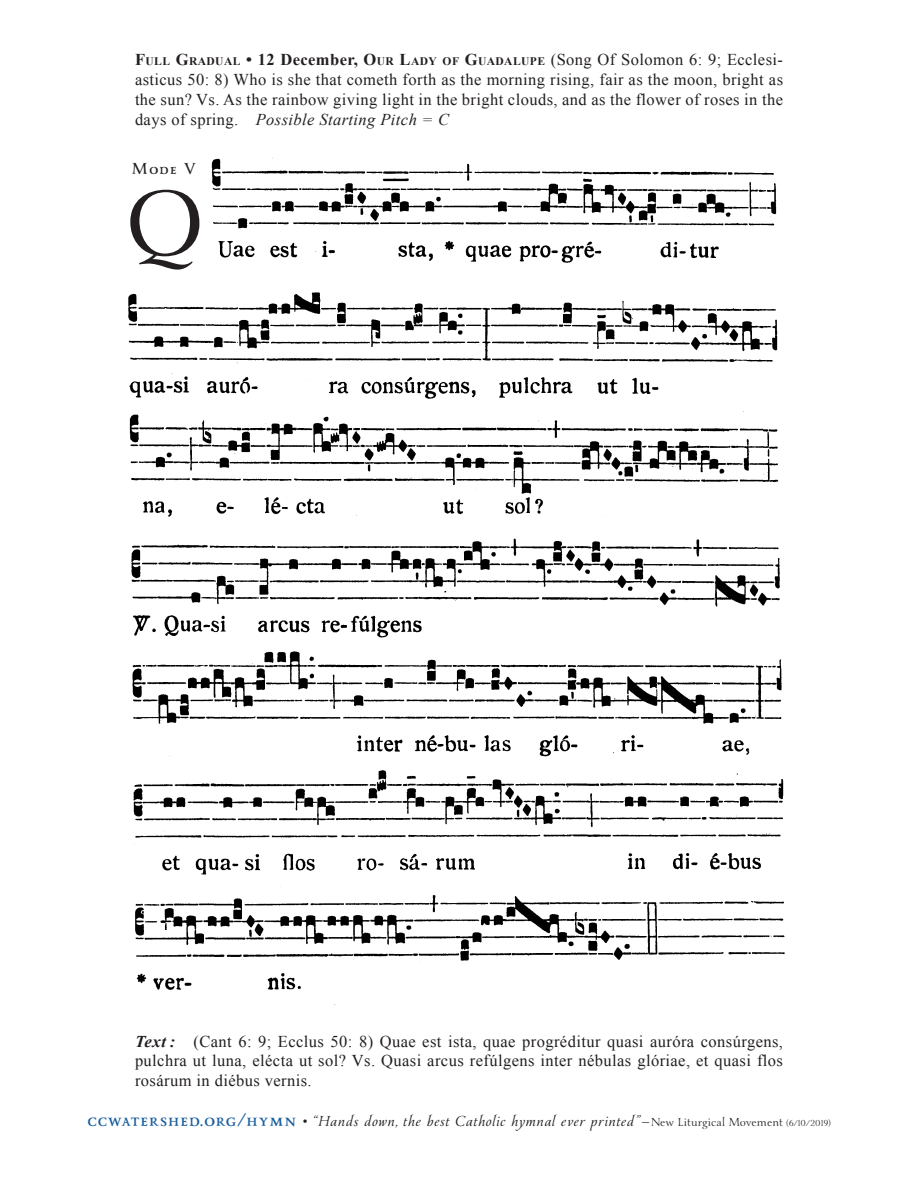
<style>
.page{position:relative;width:918px;height:1188px;background:#fff}
.page>*{position:absolute;margin:0;border:0;box-sizing:border-box;transform-origin:0 0}
.t1{font:99px "Yana R Swash Caps II";color:#231f20}
.FSSP_la_TITLE___Tran{font:16.5px/19.8px "Times New Roman";letter-spacing:.025em;color:#231f20;text-align:justify}
.t2{font:700 14.85px "Yana";color:#231f20}
.t3{font:italic 13.5px "Yana";letter-spacing:.075em;color:#231f20}
.s1{font-weight:700}
.s2{font-weight:700;font-size:11.55px}
.s3{font-style:italic}
.s4{font-weight:700;font-style:italic}
.s5{font-weight:700;font-style:normal;font-size:17.55px;color:#175d9e}
.s6{font-family:"Arial";font-style:normal}
.s7{font-family:"Yana R";font-style:normal;font-size:10.8px}
.s8{font-family:"Yana R";font-style:normal;font-size:8.1px}
</style>
<div class="page">
<img style="left:211px;top:157px;width:566px;height:106px">
<img style="left:128px;top:292px;width:657px;height:714px">
<img style="left:729px;top:426px;width:33px;height:64px">
<img style="left:729px;top:477px;width:33px;height:7px">
<p class="FSSP_la_TITLE___Tran" style="left:135px;top:50px;width:650px"><span class="s1">F</span><span class="s2">ULL</span> <span class="s1">G</span><span class="s2">RADUAL</span> <span class="s1">• 12 December,</span> <span class="s1">O</span><span class="s2">UR</span> <span class="s1">L</span><span class="s2">ADY OF</span> <span class="s1">G</span><span class="s2">UADALUPE</span> (Song Of Solomon 6: 9; Ecclesi&shy;asticus 50: 8) Who is she that cometh forth as the morning rising, fair as the moon, bright as the sun? Vs. As the rainbow giving light in the bright clouds, and as the flower of roses in the days of spring. <span class="s3">Possible Starting Pitch = C</span></p>
<p class="t2" style="left:132px;top:159px;width:66px">MODE V</p>
<p class="t1" style="left:126px;top:163px;width:79px">Q</p>
<p class="FSSP_la_TITLE___Tran" style="left:135px;top:1031px;width:650px"><span class="s4">Text :</span> (Cant 6: 9; Ecclus 50: 8) Quae est ista, quae progréditur quasi auróra consúrgens, pulchra ut luna, elécta ut sol? Vs. Quasi arcus refúlgens inter nébulas glóriae, et quasi flos rosárum in diébus vernis.</p>
<p class="t3" style="left:87px;top:1113px;width:745px"><span class="s5">CCWATERSHED.ORG/HYMN</span> <span class="s6">•</span> “Hands down, the best Catholic hymnal ever printed”—<span class="s7">New Liturgical Movement</span> <span class="s8">(6/10/2019)</span></p>
</div>
